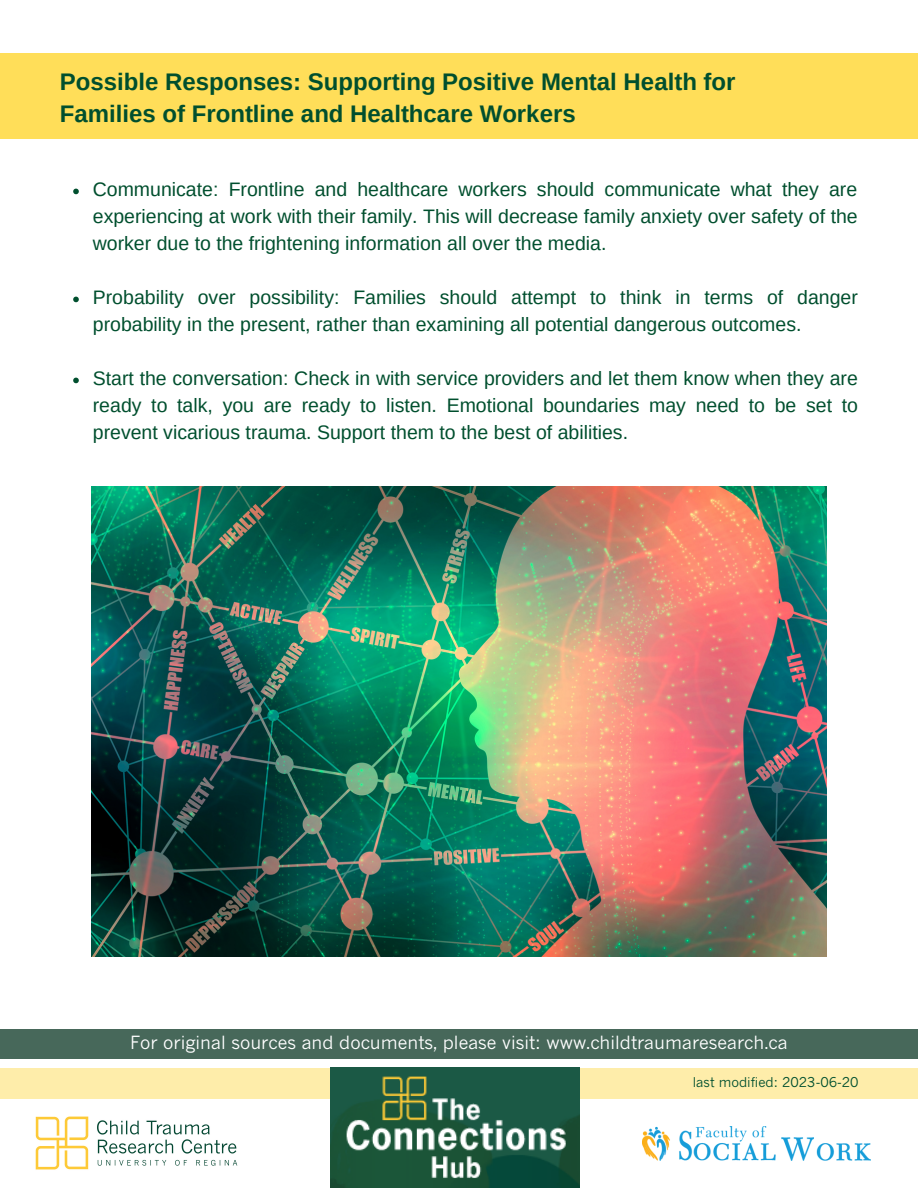
<style>
.page{position:relative;width:918px;height:1188px;background:#fff}
.page>*{position:absolute;margin:0;border:0;box-sizing:border-box;transform-origin:0 0}
.t1{font:700 24px/32.7px "Arimo";color:#004f2e}
.t2{font:19.5px/27px "Arimo";color:#004f2e;text-align:justify}
.t3{font:18px "News Gothic MT Std";color:#fff}
.t4{font:13.35px "News Gothic MT Std";color:#004f2e}
</style>
<div class="page">
<div style="left:0;top:53px;width:918px;height:86px;background:#ffde59"></div>
<img style="left:92px;top:486px;width:734px;height:470px">
<svg style="left:73px;top:189px;width:6px;height:5px"></svg>
<svg style="left:73px;top:297px;width:6px;height:5px"></svg>
<svg style="left:73px;top:378px;width:6px;height:5px"></svg>
<div style="left:0;top:1030px;width:918px;height:29px;background:#47685a"></div>
<div style="left:0;top:1069px;width:918px;height:29px;background:#feedaa"></div>
<img style="left:35px;top:1116px;width:203px;height:54px">
<img style="left:331px;top:1068px;width:249px;height:120px">
<img style="left:643px;top:1126px;width:228px;height:35px">
<p class="t1" style="left:60px;top:65px;width:677px">Possible Responses: Supporting Positive Mental Health for<br>Families of Frontline and Healthcare Workers</p>
<p class="t2" style="left:93px;top:176px;width:766px">Communicate: Frontline and healthcare workers should communicate what they are experiencing at work with their family. This will decrease family anxiety over safety of the worker due to the frightening information all over the media.</p>
<p class="t2" style="left:93px;top:284px;width:767px">Probability over possibility: Families should attempt to think in terms of danger probability in the present, rather than examining all potential dangerous outcomes.</p>
<p class="t2" style="left:93px;top:365px;width:767px">Start the conversation: Check in with service providers and let them know when they are ready to talk, you are ready to listen. Emotional boundaries may need to be set to prevent vicarious trauma. Support them to the best of abilities.</p>
<p class="t3" style="left:130px;top:1035px;width:659px">For original sources and documents, please visit: www.childtraumaresearch.ca</p>
<p class="t4" style="left:693px;top:1077px;width:167px">last modified: 2023-06-20</p>
</div>
